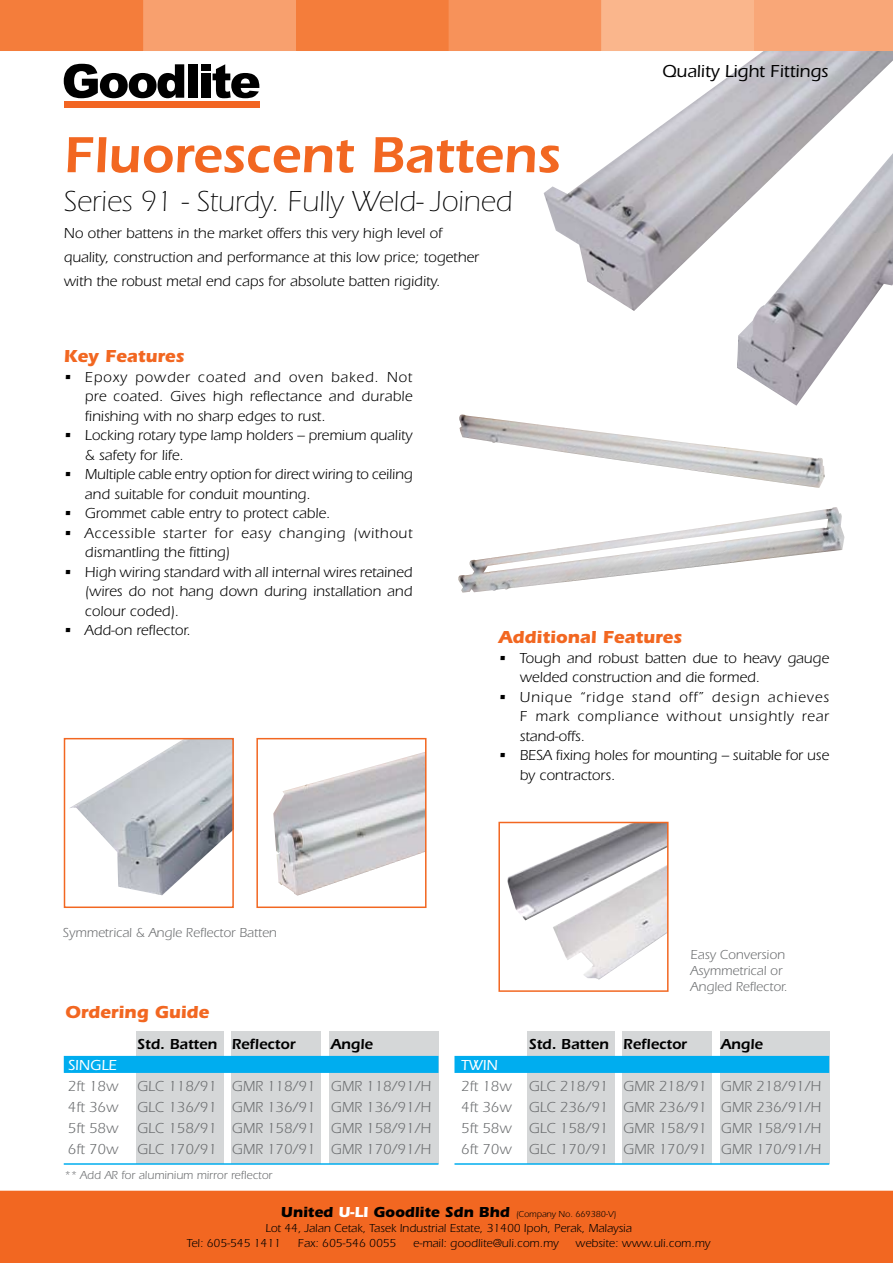
<style>
.page{position:relative;width:893px;height:1263px;background:#fff}
.page>*{position:absolute;margin:0;border:0;box-sizing:border-box;transform-origin:0 0}
.t1{font:600 52.5px "Itc Eras";color:#f26721}
.t2{font:300 30px "Itc Eras";color:#000}
.t3{font:700 18px "Itc Eras";color:#f26721}
.t4{font:500 18px "Itc Eras";color:#000}
.t5{font:15px/19.5px "Itc Eras";color:#000}
.t6{font:15px "Itc Eras";color:#6d6f71}
.t7{font:15px/19.5px "Itc Eras";letter-spacing:.045em;color:#000}
.t8{font:600 15px "Itc Eras";color:#000}
.t9{font:700 15px "Itc Eras";color:#000}
.t10{font:500 15px "Itc Eras";color:#fff}
.t11{font:13.5px/16.2px "Itc Eras";color:#6d6f71}
.t12{font:12px/15px "Itc Eras";color:#000}
.t13{font:12px "Itc Eras";color:#6d6f71}
.s1{color:#fff}
.s2{font-weight:400;font-size:9px}
</style>
<div class="page">
<div style="left:0;top:1191px;width:893px;height:72px;background:#f26721"></div>
<div style="left:64px;top:101px;width:195px;height:6px;background:#f26522"></div>
<div style="left:201px;top:74px;width:9px;height:24px;background:#000"></div>
<div style="left:201px;top:64px;width:9px;height:7px;background:#000"></div>
<svg style="left:64px;top:64px;width:120px;height:34px"></svg>
<div style="left:188px;top:64px;width:9px;height:34px;background:#000"></div>
<svg style="left:213px;top:64px;width:46px;height:34px"></svg>
<img style="left:458px;top:507px;width:386px;height:86px">
<img style="left:459px;top:414px;width:365px;height:74px">
<img style="left:544px;top:51px;width:349px;height:355px">
<div style="left:622px;top:1031px;width:90px;height:133px;background:#d5d7d8"></div>
<div style="left:720px;top:1031px;width:109px;height:133px;background:#d5d7d8"></div>
<div style="left:527px;top:1031px;width:87px;height:133px;background:#d5d7d8"></div>
<div style="left:231px;top:1031px;width:90px;height:133px;background:#d5d7d8"></div>
<div style="left:329px;top:1031px;width:109px;height:133px;background:#d5d7d8"></div>
<div style="left:136px;top:1031px;width:88px;height:133px;background:#d5d7d8"></div>
<div style="left:455px;top:1057px;width:373px;height:15px;background:#00adef"></div>
<div style="left:454px;top:1056px;width:375px;height:17px;border:2px solid #00adef"></div>
<div style="left:65px;top:1057px;width:373px;height:15px;background:#00adef"></div>
<div style="left:64px;top:1056px;width:374px;height:17px;border:2px solid #00adef"></div>
<hr style="left:64px;top:1163px;width:374px;height:2px;background:#00adef">
<hr style="left:454px;top:1163px;width:375px;height:2px;background:#00adef">
<img style="left:70px;top:741px;width:161px;height:154px">
<div style="left:64px;top:738px;width:170px;height:170px;border:2px solid #f26721"></div>
<img style="left:273px;top:752px;width:151px;height:144px">
<div style="left:256px;top:738px;width:171px;height:170px;border:2px solid #f26721"></div>
<img style="left:507px;top:825px;width:159px;height:154px">
<div style="left:498px;top:822px;width:171px;height:170px;border:2px solid #f26721"></div>
<svg style="left:0;top:0;width:893px;height:51px;background:#f79660"></svg>
<h1 class="t1" style="left:64px;top:124px;width:498px">Fluorescent Battens</h1>
<h2 class="t2" style="left:64px;top:185px;width:450px">Series 91 - Sturdy. Fully Weld- Joined</h2>
<p class="t5" style="left:64px;top:221px;width:417px;line-height:24px">No other battens in the market offers this very high level of quality, construction and performance at this low price; together with the robust metal end caps for absolute batten rigidity.</p>
<p class="t4" style="left:662px;top:61px;width:168px">Quality Light Fittings</p>
<p class="t3" style="left:64px;top:346px;width:122px">Key Features</p>
<p class="t5" style="left:85px;top:367px;width:329px;text-align:justify;text-indent:-21px">• Epoxy powder coated and oven baked. Not pre coated. Gives high reflectance and durable finishing with no sharp edges to rust.</p>
<p class="t5" style="left:85px;top:426px;width:329px;text-indent:-21px">• Locking rotary type lamp holders – premium quality &amp; safety for life.</p>
<p class="t5" style="left:85px;top:465px;width:329px;text-indent:-21px">• Multiple cable entry option for direct wiring to ceiling and suitable for conduit mounting.</p>
<p class="t5" style="left:64px;top:504px;width:268px">• Grommet cable entry to protect cable.</p>
<p class="t7" style="left:85px;top:523px;width:329px;text-indent:-21px">• Accessible starter for easy changing (without dismantling the fitting)</p>
<p class="t5" style="left:85px;top:562px;width:329px;text-align:justify;text-indent:-21px">• High wiring standard with all internal wires retained (wires do not hang down during installation and colour coded).</p>
<p class="t5" style="left:64px;top:621px;width:128px">• Add-on reflector.</p>
<p class="t11" style="left:63px;top:924px;width:215px">Symmetrical &amp; Angle Reflector Batten</p>
<p class="t3" style="left:498px;top:627px;width:185px">Additional Features</p>
<p class="t5" style="left:520px;top:648px;width:311px;text-indent:-21px">• Tough and robust batten due to heavy gauge welded construction and die formed.</p>
<p class="t5" style="left:520px;top:687px;width:311px;text-align:justify;text-indent:-21px">• Unique “ridge stand off” design achieves F mark compliance without unsightly rear stand-offs.</p>
<p class="t5" style="left:520px;top:746px;width:311px;text-indent:-21px">• BESA fixing holes for mounting – suitable for use by contractors.</p>
<p class="t11" style="left:691px;top:946px;width:99px">Easy Conversion<br>Asymmetrical or<br>Angled Reflector.</p>
<p class="t3" style="left:65px;top:1002px;width:146px">Ordering Guide</p>
<p class="t8" style="left:137px;top:1035px;width:160px">Std. Batten Reflector</p>
<p class="t8" style="left:331px;top:1035px;width:44px">Angle</p>
<p class="t8" style="left:529px;top:1035px;width:160px">Std. Batten Reflector</p>
<p class="t8" style="left:721px;top:1035px;width:44px">Angle</p>
<p class="t10" style="left:68px;top:1056px;width:50px">SINGLE</p>
<p class="t10" style="left:461px;top:1056px;width:38px">TWIN</p>
<p class="t6" style="left:68px;top:1077px;width:52px">2ft 18w</p>
<p class="t6" style="left:137px;top:1077px;width:295px">GLC 118/91 GMR 118/91 GMR 118/91/H</p>
<p class="t6" style="left:461px;top:1077px;width:361px">2ft 18w GLC 218/91 GMR 218/91 GMR 218/91/H</p>
<p class="t6" style="left:68px;top:1098px;width:52px">4ft 36w</p>
<p class="t6" style="left:137px;top:1098px;width:295px">GLC 136/91 GMR 136/91 GMR 136/91/H</p>
<p class="t6" style="left:461px;top:1098px;width:361px">4ft 36w GLC 236/91 GMR 236/91 GMR 236/91/H</p>
<p class="t6" style="left:68px;top:1119px;width:52px">5ft 58w</p>
<p class="t6" style="left:137px;top:1119px;width:295px">GLC 158/91 GMR 158/91 GMR 158/91/H</p>
<p class="t6" style="left:461px;top:1119px;width:361px">5ft 58w GLC 158/91 GMR 158/91 GMR 158/91/H</p>
<p class="t6" style="left:68px;top:1140px;width:52px">6ft 70w</p>
<p class="t6" style="left:137px;top:1140px;width:295px">GLC 170/91 GMR 170/91 GMR 170/91/H</p>
<p class="t6" style="left:461px;top:1140px;width:361px">6ft 70w GLC 170/91 GMR 170/91 GMR 170/91/H</p>
<p class="t13" style="left:64px;top:1168px;width:210px">** Add AR for aluminium mirror reflector</p>
<p class="t9" style="left:281px;top:1203px;width:337px">United <span class="s1">U-LI</span> Goodlite Sdn Bhd <span class="s2">(Company No. 669380-V)</span></p>
<p class="t12" style="left:187px;top:1220px;width:447px;text-indent:79px">Lot 44, Jalan Cetak, Tasek Industrial Estate, 31400 Ipoh, Perak, Malaysia<br>Tel: 605-545 1411</p>
<p class="t12" style="left:298px;top:1235px;width:100px">Fax: 605-546 0055</p>
<p class="t12" style="left:413px;top:1235px;width:147px">e-mail: goodlite@uli.com.my</p>
<p class="t12" style="left:576px;top:1235px;width:136px">website: www.uli.com.my</p>
</div>
